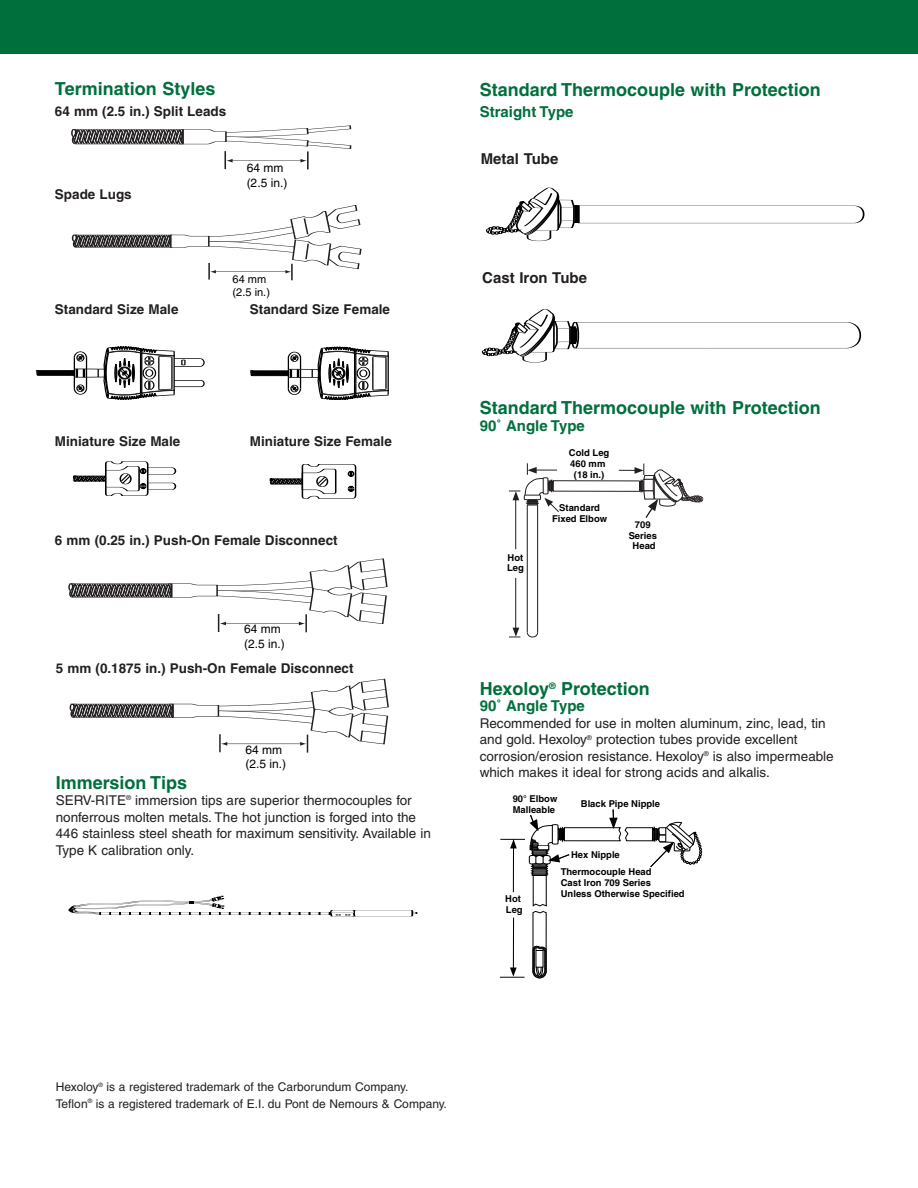
<style>
.page{position:relative;width:918px;height:1188px;background:#fff}
.page>*{position:absolute;margin:0;border:0;box-sizing:border-box;transform-origin:0 0}
.t1{font:700 18px "Helvetica";color:#006f3c}
.t2{font:700 15px "Helvetica";color:#006f3c}
.t3{font:700 15px "Helvetica";color:#231f20}
.t4{font:13.5px/16.5px "Helvetica";color:#231f20}
.t5{font:700 13.5px "Helvetica";color:#231f20}
.t6{font:12px/16.5px "Helvetica";color:#231f20}
.t7{font:12px/14.4px "Helvetica";color:#000}
.t8{font:11.1px/13.2px "Helvetica";color:#000}
.t9{font:700 9.45px/10.8px "Helvetica";color:#000}
</style>
<div class="page">
<div style="left:0;top:0;width:918px;height:54px;background:#006f3c"></div>
<div style="left:352px;top:910px;width:61px;height:7px;border:1px solid #000"></div>
<svg style="left:68px;top:896px;width:288px;height:20px"></svg>
<svg style="left:854px;top:206px;width:11px;height:17px"></svg>
<svg style="left:486px;top:187px;width:94px;height:54px"></svg>
<svg style="left:481px;top:309px;width:380px;height:54px"></svg>
<hr style="left:527px;top:505px;width:1px;height:128px;background:#231f20">
<hr style="left:537px;top:505px;width:1px;height:128px;background:#231f20">
<svg style="left:526px;top:632px;width:12px;height:5px"></svg>
<hr style="left:515px;top:495px;width:1px;height:54px;background:#231f20">
<svg style="left:509px;top:628px;width:11px;height:10px"></svg>
<hr style="left:515px;top:578px;width:1px;height:53px;background:#231f20">
<svg style="left:509px;top:463px;width:50px;height:49px"></svg>
<svg style="left:619px;top:464px;width:84px;height:54px"></svg>
<svg style="left:500px;top:809px;width:202px;height:170px"></svg>
<svg style="left:71px;top:125px;width:280px;height:44px"></svg>
<svg style="left:71px;top:205px;width:290px;height:75px"></svg>
<svg style="left:36px;top:346px;width:169px;height:54px"></svg>
<svg style="left:250px;top:346px;width:139px;height:54px"></svg>
<svg style="left:73px;top:461px;width:103px;height:35px"></svg>
<svg style="left:270px;top:464px;width:86px;height:35px"></svg>
<svg style="left:68px;top:558px;width:319px;height:74px"></svg>
<svg style="left:69px;top:679px;width:320px;height:74px"></svg>
<h1 class="t1" style="left:55px;top:82px;width:162px">Termination Styles</h1>
<p class="t5" style="left:55px;top:106px;width:173px">64 mm (2.5 in.) Split Leads</p>
<p class="t5" style="left:55px;top:189px;width:78px">Spade Lugs</p>
<p class="t7" style="left:247px;top:162px;width:42px">64 mm (2.5 in.)</p>
<p class="t8" style="left:233px;top:273px;width:39px">64 mm (2.5 in.)</p>
<p class="t5" style="left:55px;top:304px;width:125px">Standard Size Male</p>
<p class="t5" style="left:250px;top:304px;width:142px">Standard Size Female</p>
<p class="t5" style="left:55px;top:436px;width:127px">Miniature Size Male</p>
<p class="t5" style="left:250px;top:436px;width:143px">Miniature Size Female</p>
<p class="t5" style="left:55px;top:535px;width:284px">6 mm (0.25 in.) Push-On Female Disconnect</p>
<p class="t7" style="left:244px;top:623px;width:42px">64 mm (2.5 in.)</p>
<p class="t5" style="left:56px;top:663px;width:299px">5 mm (0.1875 in.) Push-On Female Disconnect</p>
<p class="t7" style="left:245px;top:743px;width:42px">64 mm (2.5 in.)</p>
<h1 class="t1" style="left:56px;top:775px;width:133px">Immersion Tips</h1>
<p class="t4" style="left:56px;top:793px;width:377px">SERV-RITE<sup>®</sup> immersion tips are superior thermocouples for nonferrous molten metals. The hot junction is forged into the 446 stainless steel sheath for maximum sensitivity. Available in Type K calibration only.</p>
<h1 class="t1" style="left:480px;top:83px;width:343px">Standard Thermocouple with Protection</h1>
<p class="t2" style="left:480px;top:106px;width:95px">Straight Type</p>
<p class="t3" style="left:481px;top:153px;width:79px">Metal Tube</p>
<p class="t3" style="left:482px;top:271px;width:106px">Cast Iron Tube</p>
<h1 class="t1" style="left:480px;top:401px;width:343px">Standard Thermocouple with Protection</h1>
<p class="t2" style="left:480px;top:420px;width:107px">90˚ Angle Type</p>
<p class="t9" style="left:507px;top:553px;width:18px">Hot<br>Leg</p>
<p class="t9" style="left:569px;top:448px;width:42px;text-align:center">Cold Leg<br>460 mm (18 in.)</p>
<p class="t9" style="left:552px;top:503px;width:56px;text-align:center">Standard<br>Fixed Elbow</p>
<p class="t9" style="left:629px;top:520px;width:30px;text-align:center">709<br>Series<br>Head</p>
<h1 class="t1" style="left:480px;top:681px;width:172px">Hexoloy<sup>®</sup> Protection</h1>
<p class="t2" style="left:480px;top:700px;width:107px">90˚ Angle Type</p>
<p class="t4" style="left:480px;top:716px;width:355px">Recommended for use in molten aluminum, zinc, lead, tin and gold. Hexoloy<sup>®</sup> protection tubes provide excellent corrosion/erosion resistance. Hexoloy<sup>®</sup> is also impermeable which makes it ideal for strong acids and alkalis.</p>
<p class="t9" style="left:513px;top:794px;width:46px">90° Elbow<br>Malleable</p>
<p class="t9" style="left:581px;top:799px;width:81px">Black Pipe Nipple</p>
<p class="t9" style="left:571px;top:850px;width:50px">Hex Nipple</p>
<p class="t9" style="left:505px;top:894px;width:19px">Hot<br>Leg</p>
<p class="t9" style="left:561px;top:867px;width:125px">Thermocouple Head<br>Cast Iron 709 Series<br>Unless Otherwise Specified</p>
<p class="t6" style="left:56px;top:1080px;width:393px">Hexoloy<sup>®</sup> is a registered trademark of the Carborundum Company.<br>Teflon<sup>®</sup> is a registered trademark of E.I. du Pont de Nemours &amp; Company.</p>
</div>
